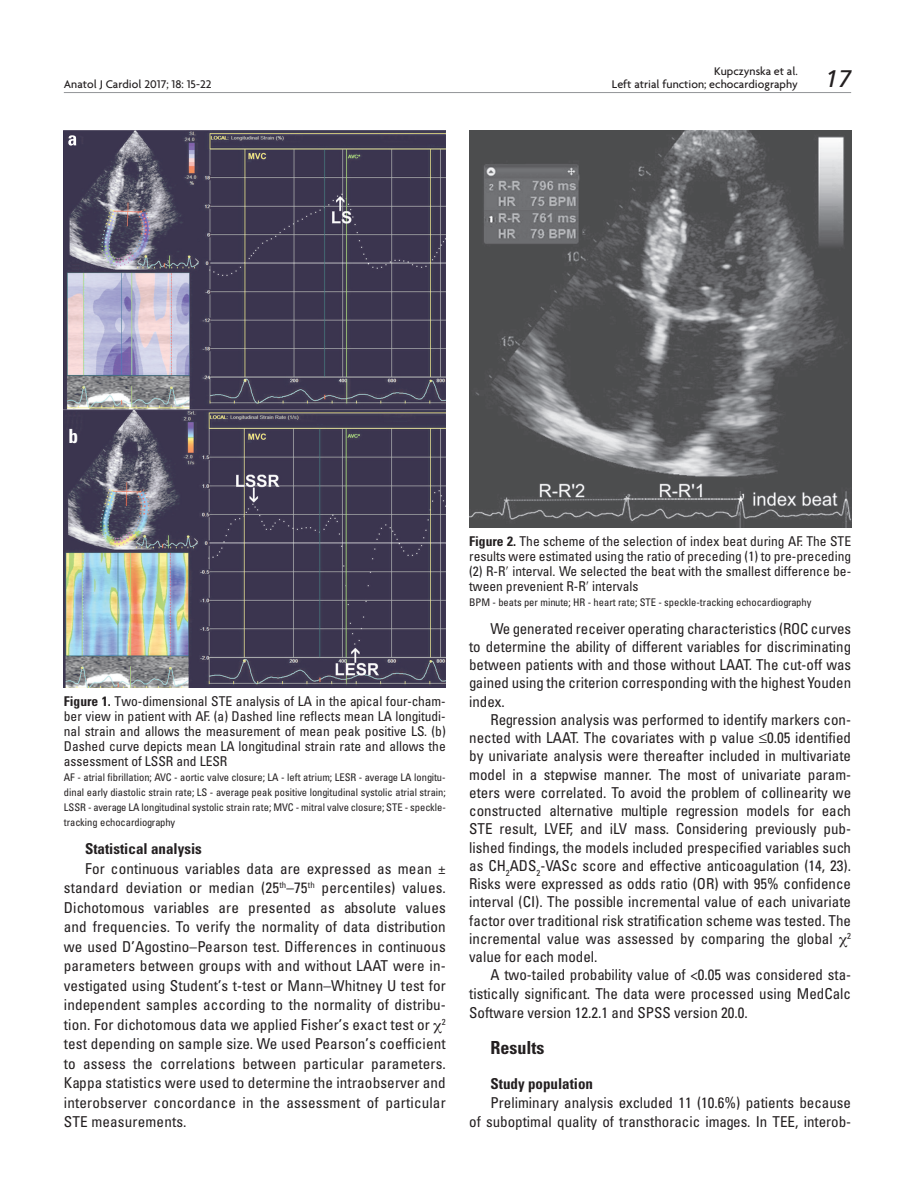
<style>
.page{position:relative;width:915px;height:1191px;background:#fff}
.page>*{position:absolute;margin:0;border:0;box-sizing:border-box;transform-origin:0 0}
.t1{font:24px "Frutiger Italic Tr";color:#231f20}
.t2{font:19.5px "Univers Cond Bd Tr";color:#fff}
.t3{font:18px "Univers Cond Bd Tr";color:#231f20}
.t4{font:15px/18.3px "Univers Condensed Tr";color:#231f20;text-align:justify}
.t5{font:15px "Univers Cond Bd Tr";color:#231f20}
.t6{font:13.5px/15px "Univers Condensed Tr";color:#231f20;text-align:justify}
.t7{font:500 12px "Firma";color:#231f20}
.t8{font:10.5px/15px "Univers Condensed Tr";color:#231f20;text-align:justify}
.s1{font-family:"Univers Cond Bd Tr"}
</style>
<div class="page">
<hr style="left:64px;top:92px;width:786px;height:1px;background:#939598">
<img style="left:64px;top:131px;width:381px;height:556px">
<svg style="left:68px;top:135px;width:8px;height:11px"></svg>
<img style="left:469px;top:131px;width:381px;height:396px">
<p class="t7" style="left:714px;top:64px;width:85px">Kupczynska et al.</p>
<p class="t7" style="left:64px;top:77px;width:149px">Anatol J Cardiol 2017; 18: 15-22</p>
<p class="t7" style="left:611px;top:77px;width:187px">Left atrial function; echocardiography</p>
<h1 class="t1" style="left:824px;top:65px;width:27px">17</h1>
<h2 class="t2" style="left:68px;top:424px;width:11px">b</h2>
<p class="t6" style="left:64px;top:693px;width:383px"><span class="s1">Figure 1.</span> Two-dimensional STE analysis of LA in the apical four-cham&shy;ber view in patient with AF. (a) Dashed line reflects mean LA longitudi&shy;nal strain and allows the measurement of mean peak positive LS. (b)<br>Dashed curve depicts mean LA longitudinal strain rate and allows the assessment of LSSR and LESR</p>
<p class="t8" style="left:64px;top:769px;width:383px">AF - atrial fibrillation; AVC - aortic valve closure; LA - left atrium; LESR - average LA longitu&shy;dinal early diastolic strain rate; LS - average peak positive longitudinal systolic atrial strain; LSSR - average LA longitudinal systolic strain rate; MVC - mitral valve closure; STE - speckle&shy;tracking echocardiography</p>
<p class="t5" style="left:85px;top:839px;width:118px">Statistical analysis</p>
<p class="t4" style="left:64px;top:858px;width:383px;line-height:19.5px;text-indent:21px">For continuous variables data are expressed as mean ± standard deviation or median (25<sup>th</sup>–75<sup>th</sup> percentiles) values.<br>Dichotomous variables are presented as absolute values and frequencies. To verify the normality of data distribution we used D’Agostino–Pearson test. Differences in continuous parameters between groups with and without LAAT were in&shy;vestigated using Student’s t-test or Mann–Whitney U test for independent samples according to the normality of distribu&shy;tion. For dichotomous data we applied Fisher’s exact test or <sup>2 </sup>test depending on sample size. We used Pearson’s coefficient to assess the correlations between particular parameters.<br>Kappa statistics were used to determine the intraobserver and interobserver concordance in the assessment of particular STE measurements.</p>
<p class="t6" style="left:469px;top:533px;width:383px"><span class="s1">Figure 2.</span> The scheme of the selection of index beat during AF. The STE results were estimated using the ratio of preceding (1) to pre-preceding (2) R-R interval. We selected the beat with the smallest difference be&shy;tween prevenient R-R intervals</p>
<p class="t8" style="left:469px;top:594px;width:343px">BPM - beats per minute; HR - heart rate; STE - speckle-tracking echocardiography</p>
<p class="t4" style="left:469px;top:619px;width:383px;text-indent:21px">We generated receiver operating characteristics (ROC curves to determine the ability of different variables for discriminating between patients with and those without LAAT. The cut-off was gained using the criterion corresponding with the highest Youden index.</p>
<p class="t4" style="left:469px;top:710px;width:383px;text-indent:21px">Regression analysis was performed to identify markers con&shy;nected with LAAT. The covariates with p value ≤0.05 identified by univariate analysis were thereafter included in multivariate model in a stepwise manner. The most of univariate param&shy;eters were correlated. To avoid the problem of collinearity we constructed alternative multiple regression models for each STE result, LVEF, and iLV mass. Considering previously pub&shy;lished findings, the models included prespecified variables such as CH<sub>2</sub>ADS<sub>2</sub>-VASc score and effective anticoagulation (14, 23).<br>Risks were expressed as odds ratio (OR) with 95% confidence interval (CI). The possible incremental value of each univariate factor over traditional risk stratification scheme was tested. The incremental value was assessed by comparing the global <sup>2 </sup>value for each model.</p>
<p class="t4" style="left:469px;top:965px;width:383px;text-indent:21px">A two-tailed probability value of &lt;0.05 was considered sta&shy;tistically significant. The data were processed using MedCalc Software version 12.2.1 and SPSS version 20.0.</p>
<p class="t3" style="left:490px;top:1036px;width:55px">Results</p>
<p class="t5" style="left:490px;top:1075px;width:104px">Study population</p>
<p class="t4" style="left:469px;top:1093px;width:383px;line-height:18.9px;text-align:right">Preliminary analysis excluded 11 (10.6%) patients because<br>of suboptimal quality of transthoracic images. In TEE, interob-</p>
</div>
